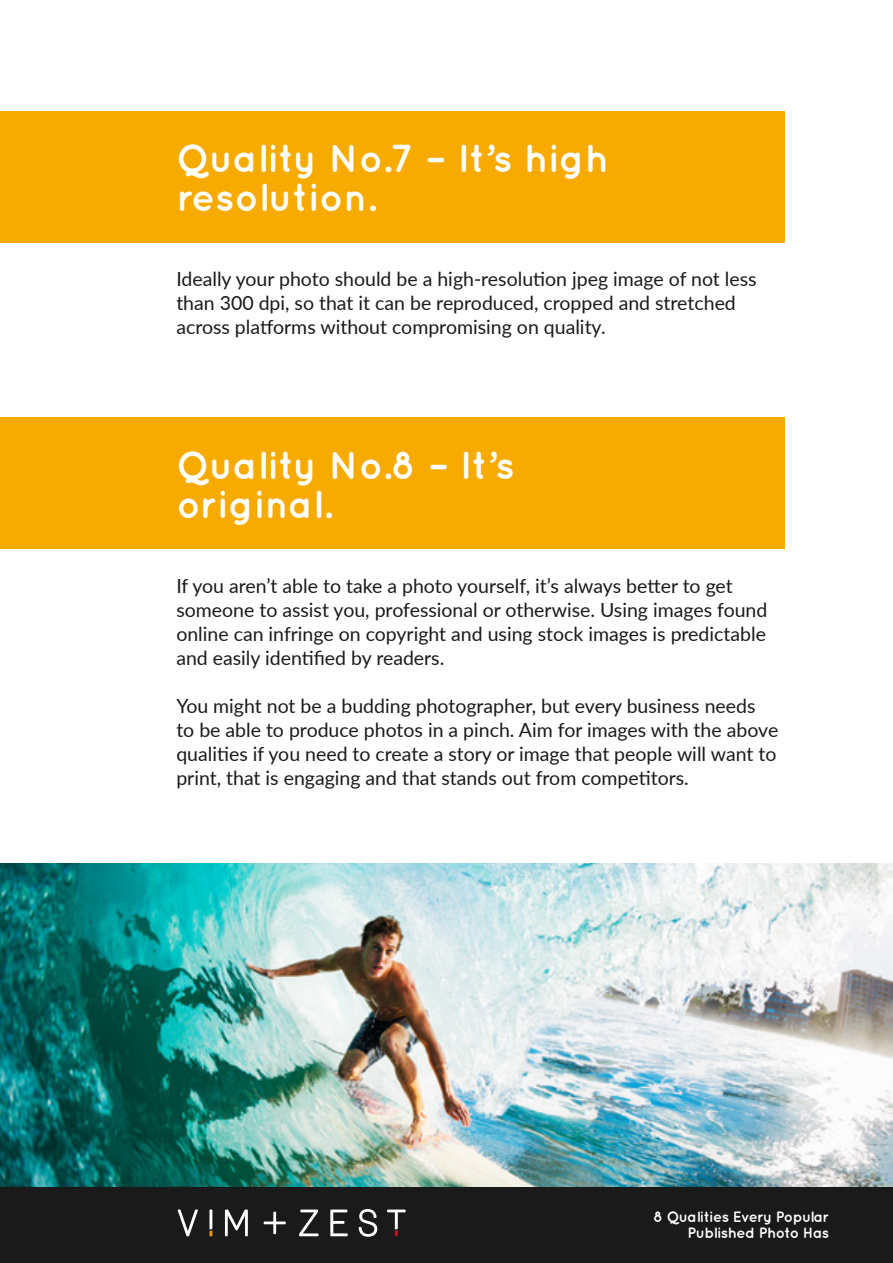
<style>
.page{position:relative;width:893px;height:1263px;background:#fff}
.page>*{position:absolute;margin:0;border:0;box-sizing:border-box;transform-origin:0 0}
.t1{font:700 39px/39px "Quicksand";color:#fff}
.t2{font:19.5px/24px "Lato";color:#1a1a1a}
.t3{font:700 15px/16.5px "Quicksand";letter-spacing:-.03em;color:#fff;text-align:right}
</style>
<div class="page">
<div style="left:0;top:1186px;width:893px;height:77px;background:#1a1a1a"></div>
<svg style="left:178px;top:1209px;width:20px;height:27px"></svg>
<svg style="left:225px;top:1209px;width:23px;height:27px"></svg>
<svg style="left:264px;top:1212px;width:22px;height:22px"></svg>
<svg style="left:299px;top:1209px;width:19px;height:27px"></svg>
<svg style="left:330px;top:1209px;width:18px;height:27px"></svg>
<svg style="left:359px;top:1209px;width:18px;height:28px"></svg>
<svg style="left:209px;top:1209px;width:3px;height:27px"></svg>
<svg style="left:387px;top:1209px;width:19px;height:27px"></svg>
<div style="left:0;top:111px;width:785px;height:131px;background:#f7aa00"></div>
<img style="left:0;top:863px;width:893px;height:324px">
<div style="left:0;top:417px;width:785px;height:132px;background:#f7aa00"></div>
<h1 class="t1" style="left:176px;top:138px;width:434px">Quality No.7 – It’s high resolution.</h1>
<p class="t2" style="left:176px;top:267px;width:582px">Ideally your photo should be a high-resolution jpeg image of not less than 300 dpi, so that it can be reproduced, cropped and stretched across platforms without compromising on quality.</p>
<h1 class="t1" style="left:176px;top:444px;width:340px">Quality No.8 – It’s original.</h1>
<p class="t2" style="left:176px;top:573px;width:593px">If you aren’t able to take a photo yourself, it’s always better to get someone to assist you, professional or otherwise. Using images found online can infringe on copyright and using stock images is predictable and easily identified by readers.</p>
<p class="t2" style="left:176px;top:693px;width:603px">You might not be a budding photographer, but every business needs to be able to produce photos in a pinch. Aim for images with the above qualities if you need to create a story or image that people will want to print, that is engaging and that stands out from competitors.</p>
<p class="t3" style="left:654px;top:1208px;width:177px">8 Qualities Every Popular<br>Published Photo Has</p>
</div>
